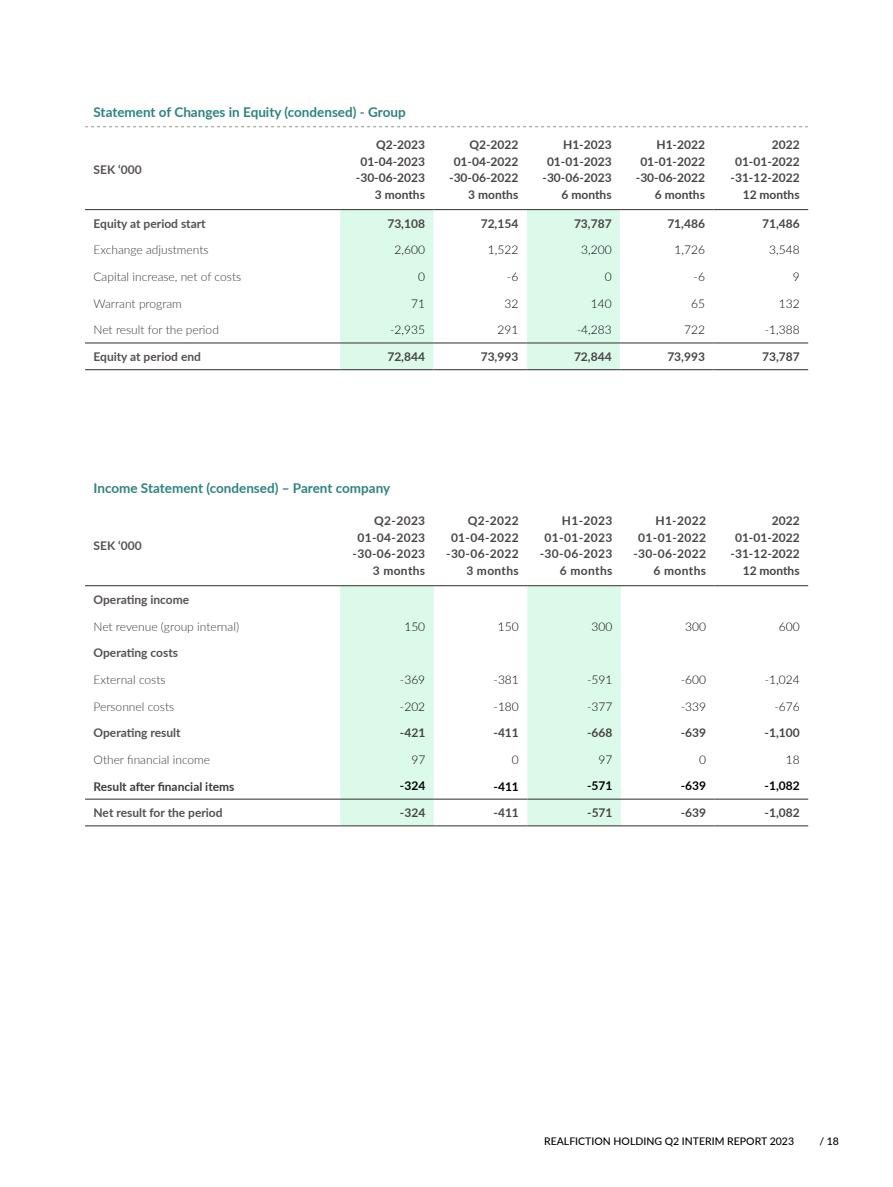
<style>
.page{position:relative;width:893px;height:1187px;background:#fff}
.page>*{position:absolute;margin:0;border:0;box-sizing:border-box;transform-origin:0 0}
.t1{font:700 13.5px "Lato";color:#2d8380}
.t2{font:700 12px/16.5px "Lato";color:#484442;text-align:right}
.t3{font:300 12px "Lato";color:#3c3c3b}
.t4{font:700 12px/16.5px "Lato";letter-spacing:.03em;color:#484442;text-align:right}
.t5{font:300 12px "Lato";color:#000}
.t6{font:700 12px "Lato";color:#56514f}
.t7{font:700 12px "Lato";color:#3c3c3b}
.t8{font:700 12px "Lato";color:#000}
.t9{font:500 10.5px "Lato";color:#000}
</style>
<div class="page">
<svg style="left:85px;top:126px;width:723px;height:1px"></svg>
<div style="left:340px;top:210px;width:93px;height:159px;background:#dcfae9"></div>
<svg style="left:527px;top:210px;width:281px;height:159px"></svg>
<hr style="left:85px;top:209px;width:255px;height:1px;background:#484442">
<hr style="left:340px;top:209px;width:93px;height:1px;background:#484442">
<hr style="left:433px;top:209px;width:94px;height:1px;background:#484442">
<hr style="left:527px;top:209px;width:93px;height:1px;background:#484442">
<hr style="left:620px;top:209px;width:93px;height:1px;background:#484442">
<hr style="left:713px;top:209px;width:95px;height:1px;background:#484442">
<hr style="left:85px;top:342px;width:255px;height:1px;background:#484442">
<hr style="left:85px;top:369px;width:255px;height:1px;background:#484442">
<hr style="left:340px;top:342px;width:93px;height:1px;background:#484442">
<hr style="left:340px;top:369px;width:93px;height:1px;background:#484442">
<hr style="left:433px;top:342px;width:94px;height:1px;background:#484442">
<hr style="left:433px;top:369px;width:94px;height:1px;background:#484442">
<hr style="left:527px;top:342px;width:93px;height:1px;background:#484442">
<hr style="left:620px;top:342px;width:93px;height:1px;background:#484442">
<hr style="left:713px;top:342px;width:95px;height:1px;background:#484442">
<hr style="left:527px;top:369px;width:93px;height:1px;background:#484442">
<hr style="left:620px;top:369px;width:93px;height:1px;background:#484442">
<hr style="left:713px;top:369px;width:95px;height:1px;background:#484442">
<div style="left:340px;top:586px;width:94px;height:239px;background:#dcfae9"></div>
<div style="left:527px;top:586px;width:94px;height:239px;background:#dcfae9"></div>
<svg style="left:621px;top:586px;width:187px;height:214px"></svg>
<hr style="left:85px;top:825px;width:255px;height:1px;background:#484442">
<hr style="left:340px;top:825px;width:94px;height:1px;background:#484442">
<hr style="left:434px;top:825px;width:93px;height:1px;background:#484442">
<hr style="left:527px;top:825px;width:94px;height:1px;background:#484442">
<hr style="left:621px;top:825px;width:94px;height:1px;background:#484442">
<hr style="left:715px;top:825px;width:93px;height:1px;background:#484442">
<hr style="left:85px;top:585px;width:255px;height:1px;background:#484442">
<hr style="left:340px;top:585px;width:94px;height:1px;background:#484442">
<hr style="left:434px;top:585px;width:93px;height:1px;background:#484442">
<hr style="left:527px;top:585px;width:94px;height:1px;background:#484442">
<hr style="left:621px;top:585px;width:94px;height:1px;background:#484442">
<hr style="left:715px;top:585px;width:93px;height:1px;background:#484442">
<hr style="left:85px;top:798px;width:255px;height:1px;background:#484442">
<hr style="left:340px;top:798px;width:94px;height:1px;background:#484442">
<hr style="left:434px;top:798px;width:93px;height:1px;background:#484442">
<hr style="left:527px;top:798px;width:94px;height:1px;background:#484442">
<hr style="left:621px;top:798px;width:94px;height:1px;background:#484442">
<hr style="left:715px;top:798px;width:93px;height:1px;background:#484442">
<p class="t1" style="left:94px;top:102px;width:314px">Statement of Changes in Equity (condensed) - Group</p>
<p class="t6" style="left:94px;top:161px;width:50px">SEK ‘000</p>
<p class="t2" style="left:356px;top:136px;width:71px">Q2-2023<br>01-04-2023 -30-06-2023<br>3 months</p>
<p class="t2" style="left:449px;top:136px;width:71px">Q2-2022<br>01-04-2022 -30-06-2022<br>3 months</p>
<p class="t2" style="left:542px;top:136px;width:71px">H1-2023<br>01-01-2023 -30-06-2023<br>6 months</p>
<p class="t2" style="left:636px;top:136px;width:71px">H1-2022<br>01-01-2022 -30-06-2022<br>6 months</p>
<p class="t2" style="left:731px;top:136px;width:71px">2022<br>01-01-2022 -31-12-2022<br>12 months</p>
<p class="t6" style="left:94px;top:214px;width:114px">Equity at period start</p>
<p class="t2" style="left:387px;top:215px;width:39px">73,108</p>
<p class="t2" style="left:481px;top:214px;width:39px">72,154</p>
<p class="t2" style="left:574px;top:215px;width:39px">73,787</p>
<p class="t2" style="left:667px;top:215px;width:39px">71,486</p>
<p class="t2" style="left:762px;top:215px;width:39px">71,486</p>
<p class="t3" style="left:94px;top:242px;width:117px">Exchange adjustments</p>
<p class="t5" style="left:394px;top:242px;width:32px">2,600</p>
<p class="t5" style="left:488px;top:242px;width:32px">1,522</p>
<p class="t5" style="left:581px;top:242px;width:32px">3,200</p>
<p class="t5" style="left:674px;top:242px;width:32px">1,726</p>
<p class="t5" style="left:769px;top:242px;width:32px">3,548</p>
<p class="t3" style="left:94px;top:268px;width:149px">Capital increase, net of costs</p>
<p class="t5" style="left:418px;top:268px;width:8px">0</p>
<p class="t5" style="left:507px;top:268px;width:13px">-6</p>
<p class="t5" style="left:605px;top:268px;width:8px">0</p>
<p class="t5" style="left:693px;top:268px;width:13px">-6</p>
<p class="t5" style="left:793px;top:268px;width:8px">9</p>
<p class="t3" style="left:94px;top:295px;width:90px">Warrant program</p>
<p class="t5" style="left:411px;top:295px;width:15px">71</p>
<p class="t5" style="left:504px;top:295px;width:15px">32</p>
<p class="t5" style="left:591px;top:295px;width:22px">140</p>
<p class="t5" style="left:691px;top:295px;width:15px">65</p>
<p class="t5" style="left:779px;top:295px;width:22px">132</p>
<p class="t3" style="left:94px;top:322px;width:127px">Net result for the period</p>
<p class="t5" style="left:390px;top:321px;width:36px">-2,935</p>
<p class="t5" style="left:497px;top:322px;width:22px">291</p>
<p class="t5" style="left:577px;top:321px;width:36px">-4,283</p>
<p class="t5" style="left:684px;top:321px;width:22px">722</p>
<p class="t5" style="left:765px;top:321px;width:36px">-1,388</p>
<p class="t6" style="left:94px;top:348px;width:109px">Equity at period end</p>
<p class="t2" style="left:387px;top:348px;width:39px">72,844</p>
<p class="t2" style="left:481px;top:348px;width:39px">73,993</p>
<p class="t2" style="left:574px;top:348px;width:39px">72,844</p>
<p class="t2" style="left:667px;top:348px;width:39px">73,993</p>
<p class="t2" style="left:762px;top:348px;width:39px">73,787</p>
<p class="t1" style="left:94px;top:478px;width:298px">Income Statement (condensed) – Parent company</p>
<p class="t6" style="left:94px;top:537px;width:50px">SEK ‘000</p>
<p class="t4" style="left:353px;top:512px;width:74px">Q2-2023<br>01-04-2023 -30-06-2023<br>3 months</p>
<p class="t4" style="left:446px;top:512px;width:74px">Q2-2022<br>01-04-2022 -30-06-2022<br>3 months</p>
<p class="t4" style="left:540px;top:512px;width:74px">H1-2023<br>01-01-2023 -30-06-2023<br>6 months</p>
<p class="t4" style="left:633px;top:512px;width:74px">H1-2022<br>01-01-2022 -30-06-2022<br>6 months</p>
<p class="t2" style="left:731px;top:512px;width:71px">2022<br>01-01-2022 -31-12-2022<br>12 months</p>
<p class="t6" style="left:94px;top:590px;width:97px">Operating income</p>
<p class="t3" style="left:94px;top:618px;width:147px">Net revenue (group internal)</p>
<p class="t5" style="left:404px;top:618px;width:22px">150</p>
<p class="t5" style="left:498px;top:618px;width:22px">150</p>
<p class="t5" style="left:592px;top:618px;width:22px">300</p>
<p class="t5" style="left:685px;top:618px;width:22px">300</p>
<p class="t5" style="left:779px;top:618px;width:22px">600</p>
<p class="t6" style="left:94px;top:644px;width:86px">Operating costs</p>
<p class="t3" style="left:94px;top:671px;width:74px">External costs</p>
<p class="t5" style="left:400px;top:671px;width:27px">-369</p>
<p class="t5" style="left:494px;top:671px;width:27px">-381</p>
<p class="t5" style="left:587px;top:671px;width:27px">-591</p>
<p class="t5" style="left:681px;top:671px;width:27px">-600</p>
<p class="t5" style="left:765px;top:671px;width:36px">-1,024</p>
<p class="t3" style="left:94px;top:698px;width:82px">Personnel costs</p>
<p class="t5" style="left:400px;top:698px;width:27px">-202</p>
<p class="t5" style="left:494px;top:698px;width:27px">-180</p>
<p class="t5" style="left:587px;top:698px;width:27px">-377</p>
<p class="t5" style="left:681px;top:698px;width:27px">-339</p>
<p class="t5" style="left:774px;top:698px;width:27px">-676</p>
<p class="t6" style="left:94px;top:724px;width:89px">Operating result</p>
<p class="t2" style="left:400px;top:724px;width:27px">-421</p>
<p class="t2" style="left:494px;top:724px;width:27px">-411</p>
<p class="t2" style="left:587px;top:724px;width:27px">-668</p>
<p class="t2" style="left:681px;top:724px;width:27px">-639</p>
<p class="t2" style="left:765px;top:724px;width:37px">-1,100</p>
<p class="t3" style="left:94px;top:751px;width:118px">Other financial income</p>
<p class="t5" style="left:411px;top:751px;width:15px">97</p>
<p class="t5" style="left:512px;top:751px;width:8px">0</p>
<p class="t5" style="left:599px;top:751px;width:15px">97</p>
<p class="t5" style="left:699px;top:751px;width:8px">0</p>
<p class="t5" style="left:786px;top:751px;width:15px">18</p>
<p class="t7" style="left:94px;top:777px;width:142px">Result after financial items</p>
<p class="t8" style="left:400px;top:777px;width:27px">-324</p>
<p class="t8" style="left:494px;top:777px;width:27px">-411</p>
<p class="t8" style="left:587px;top:777px;width:27px">-571</p>
<p class="t8" style="left:681px;top:777px;width:27px">-639</p>
<p class="t8" style="left:765px;top:777px;width:37px">-1,082</p>
<p class="t6" style="left:94px;top:804px;width:131px">Net result for the period</p>
<p class="t2" style="left:400px;top:804px;width:27px">-324</p>
<p class="t2" style="left:494px;top:804px;width:27px">-411</p>
<p class="t2" style="left:587px;top:804px;width:27px">-571</p>
<p class="t2" style="left:681px;top:804px;width:27px">-639</p>
<p class="t2" style="left:765px;top:804px;width:37px">-1,082</p>
<p class="t9" style="left:544px;top:1133px;width:251px">REALFICTION HOLDING Q2 INTERIM REPORT 2023</p>
<p class="t9" style="left:819px;top:1133px;width:21px">/ 18</p>
</div>
